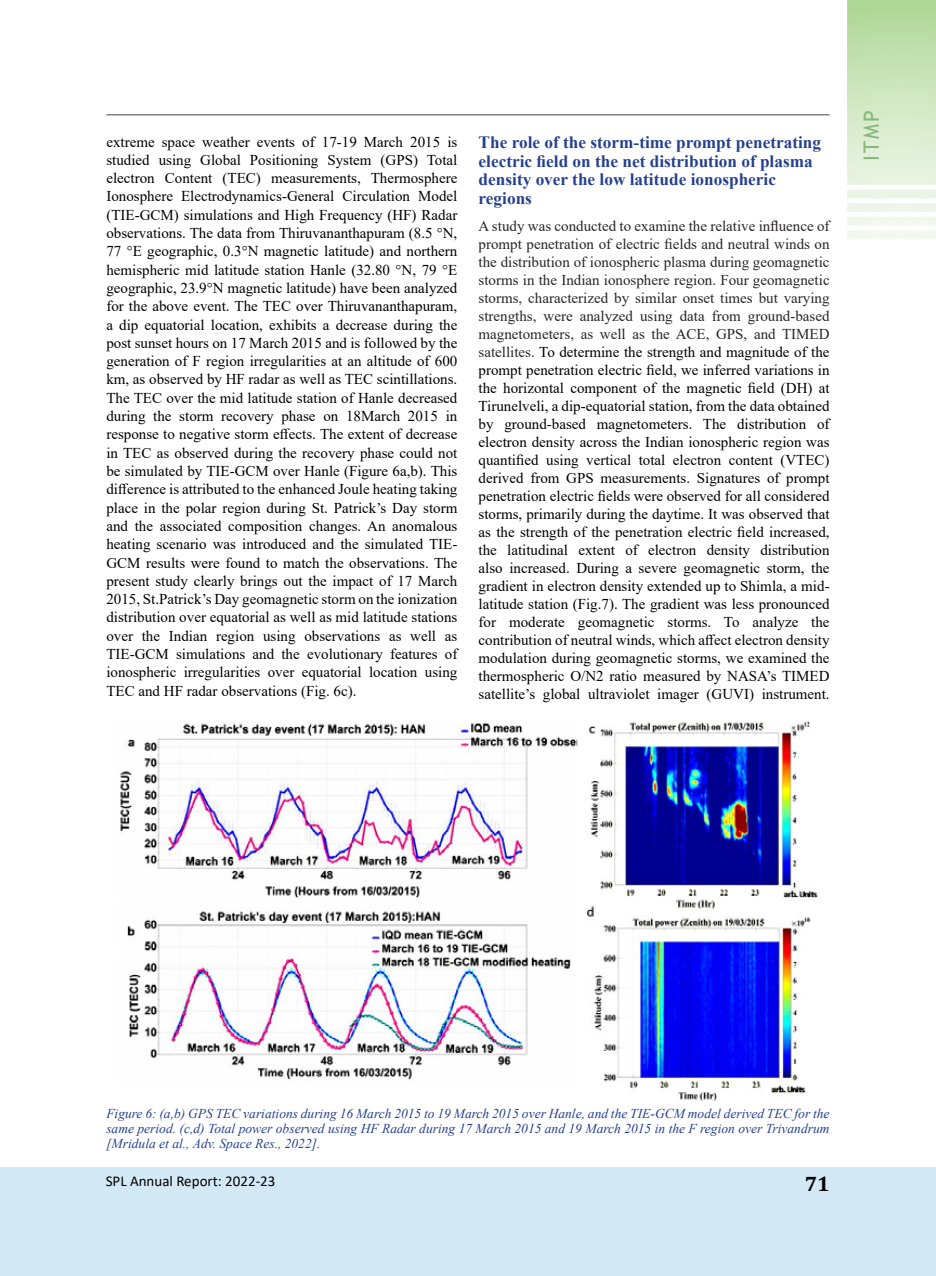
<style>
.page{position:relative;width:936px;height:1276px;background:#fff}
.page>*{position:absolute;margin:0;border:0;box-sizing:border-box;transform-origin:0 0}
.t1{font:21px "Trebuchet MS";color:#87b77c}
.t2{font:700 21px "Cambria";color:#000}
.t3{font:700 17.25px/18.8px "Times New Roman";color:#25408f}
.t4{font:15px/18.3px "Times New Roman";color:#000;text-align:justify}
.t5{font:15px "Calibri";color:#000}
.t6{font:italic 13.5px/15px "Times New Roman";color:#25408f;text-align:justify}
.s1{color:#292526}
</style>
<div class="page">
<img style="left:120px;top:721px;width:698px;height:381px">
<div style="left:0;top:1167px;width:935px;height:109px;background:#d3eaf6"></div>
<hr style="left:106px;top:114px;width:723px;height:1px;background:#828487">
<svg style="left:847px;top:0;width:88px;height:239px;background:#d6eac9"></svg>
<p class="t4" style="left:106px;top:132px;width:352px">extreme space weather events of 17-19 March 2015 is studied using Global Positioning System (GPS) Total electron Content (TEC) measurements, Thermosphere Ionosphere Electrodynamics-General Circulation Model (TIE-GCM) simulations and High Frequency (HF) Radar observations. The data from Thiruvananthapuram (8.5 °N, 77 °E geographic, 0.3°N magnetic latitude) and northern hemispheric mid latitude station Hanle (32.80 °N, 79 °E geographic, 23.9°N magnetic latitude) have been analyzed for the above event. The TEC over Thiruvananthapuram, a dip equatorial location, exhibits a decrease during the post sunset hours on 17 March 2015 and is followed by the generation of F region irregularities at an altitude of 600 km, as observed by HF radar as well as TEC scintillations.<br>The TEC over the mid latitude station of Hanle decreased during the storm recovery phase on 18March 2015 in response to negative storm effects. The extent of decrease in TEC as observed during the recovery phase could not be simulated by TIE-GCM over Hanle (Figure 6a,b). This difference is attributed to the enhanced Joule heating taking place in the polar region during St. Patrick’s Day storm and the associated composition changes. An anomalous heating scenario was introduced and the simulated TIE-GCM results were found to match the observations. The present study clearly brings out the impact of 17 March 2015, St.Patrick’s Day geomagnetic storm on the ionization distribution over equatorial as well as mid latitude stations over the Indian region using observations as well as TIE-GCM simulations and the evolutionary features of ionospheric irregularities over equatorial location using TEC and HF radar observations (Fig. 6c).</p>
<p class="t3" style="left:478px;top:132px;width:344px">The role of the storm-time prompt penetrating electric field on the net distribution of plasma density over the low latitude ionospheric regions</p>
<p class="t4" style="left:478px;top:216px;width:352px"><span class="s1">A study was conducted to examine the relative influence of prompt penetration of electric fields and neutral winds on the distribution of ionospheric plasma during geomagnetic storms in the Indian ionosphere region. Four geomagnetic storms, characterized by similar onset times but varying strengths, were analyzed using data from ground-based magnetometers, as well as the ACE, GPS, and TIMED satellites.</span> To determine the strength and magnitude of the prompt penetration electric field, we inferred variations in the horizontal component of the magnetic field (DH) at Tirunelveli, a dip-equatorial station, from the data obtained by ground-based magnetometers. The distribution of electron density across the Indian ionospheric region was quantified using vertical total electron content (VTEC) derived from GPS measurements. Signatures of prompt penetration electric fields were observed for all considered storms, primarily during the daytime. It was observed that as the strength of the penetration electric field increased, the latitudinal extent of electron density distribution also increased. During a severe geomagnetic storm, the gradient in electron density extended up to Shimla, a mid&shy;latitude station (Fig.7). The gradient was less pronounced for moderate geomagnetic storms. To analyze the contribution of neutral winds, which affect electron density modulation during geomagnetic storms, we examined the thermospheric O/N2 ratio measured by NASA’s TIMED satellite’s global ultraviolet imager (GUVI) instrument.</p>
<h1 class="t1" style="left:858px;top:161px;width:52px;rotate:-90deg">ITMP</h1>
<p class="t6" style="left:106px;top:1106px;width:724px">Figure 6: (a,b) GPS TEC variations during 16 March 2015 to 19 March 2015 over Hanle, and the TIE-GCM model derived TEC for the same period. (c,d) Total power observed using HF Radar during 17 March 2015 and 19 March 2015 in the F region over Trivandrum [Mridula et al., Adv. Space Res., 2022].</p>
<p class="t5" style="left:106px;top:1170px;width:171px">SPL Annual Report: 2022-23</p>
<h1 class="t2" style="left:804px;top:1169px;width:26px">71</h1>
</div>
